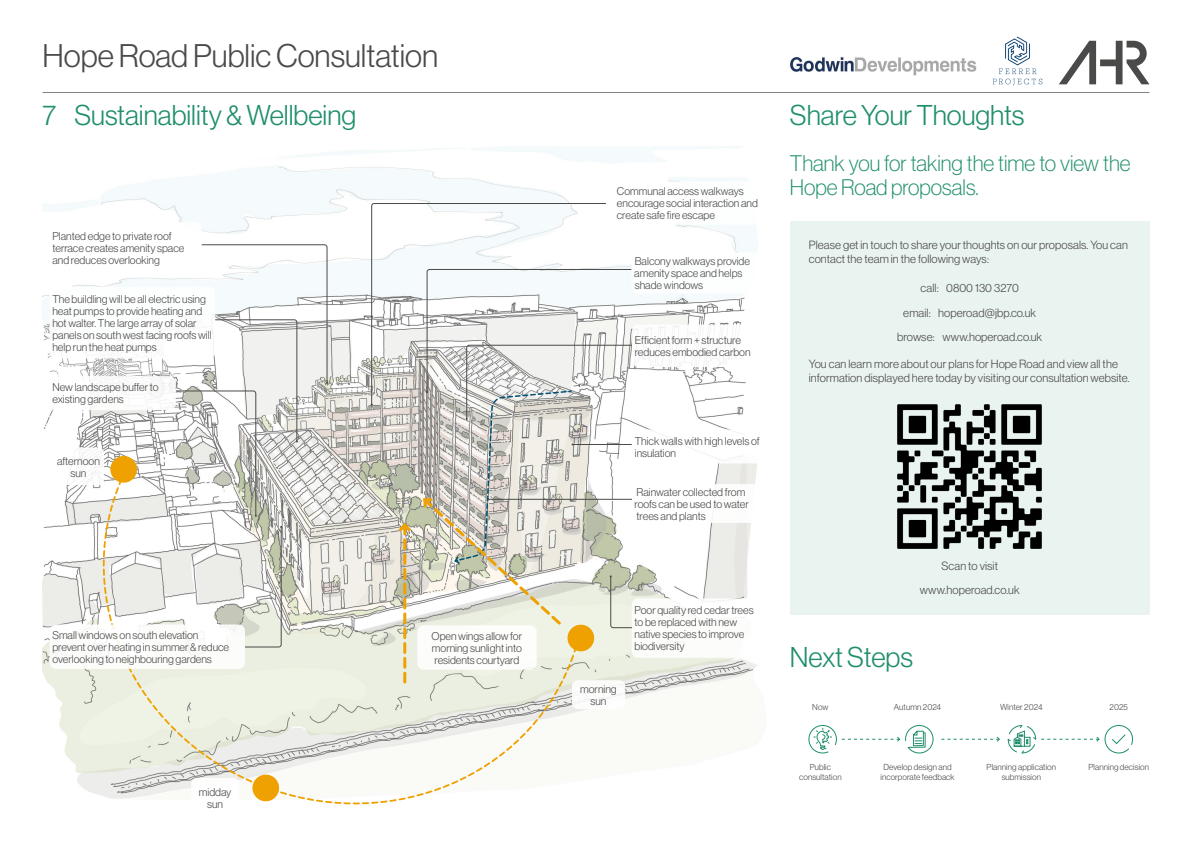
<style>
.page{position:relative;width:1192px;height:842px;background:#fff}
.page>*{position:absolute;margin:0;border:0;box-sizing:border-box;transform-origin:0 0}
.t1{font:32px "N Haas Grotesk DS Pro 45 Lt";color:#4a4a49}
.t2{font:28px "N Haas Grotesk DS Pro 45 Lt";color:#1f8e6c}
.t3{font:22px/24px "N Haas Grotesk DS Pro 35 X Lt";color:#1f8e6c}
.t4{font:11.65px/24.2px "N Haas Grotesk DS Pro 45 Lt";letter-spacing:.01em;color:#4a4a49}
.t5{font:11px/12px "N Haas Grotesk DS Pro 45 Lt";color:#4a4a49}
.t6{font:8.5px/10.2px "N Haas Grotesk DS Pro 45 Lt";letter-spacing:.01em;color:#4a4a49;text-align:center}
</style>
<div class="page">
<div style="left:790px;top:222px;width:359px;height:393px;background:#e9f3f0"></div>
<img style="left:43px;top:147px;width:715px;height:652px">
<hr style="left:43px;top:92px;width:1106px;height:1px;background:#4a4a49">
<svg style="left:808px;top:725px;width:125px;height:29px"></svg>
<svg style="left:941px;top:737px;width:59px;height:5px"></svg>
<svg style="left:1007px;top:725px;width:126px;height:29px"></svg>
<svg style="left:371px;top:203px;width:235px;height:202px"></svg>
<div style="left:50px;top:222px;width:151px;height:51px;background:#fff;border-radius:6px"></div>
<div style="left:50px;top:376px;width:126px;height:34px;background:#fff;border-radius:6px"></div>
<div style="left:614px;top:181px;width:155px;height:44px;background:#fff;border-radius:6px"></div>
<div style="left:50px;top:287px;width:165px;height:71px;background:#fff;border-radius:6px"></div>
<div style="left:632px;top:429px;width:137px;height:34px;background:#fff;border-radius:6px"></div>
<div style="left:632px;top:324px;width:137px;height:43px;background:#fff;border-radius:6px"></div>
<div style="left:631px;top:252px;width:138px;height:41px;background:#fff;border-radius:6px"></div>
<div style="left:632px;top:484px;width:137px;height:39px;background:#fff;border-radius:6px"></div>
<div style="left:632px;top:598px;width:137px;height:60px;background:#fff;border-radius:6px"></div>
<svg style="left:175px;top:244px;width:153px;height:217px"></svg>
<div style="left:191px;top:778px;width:48px;height:40px;background:#fff;border-radius:6px"></div>
<div style="left:572px;top:680px;width:53px;height:29px;background:#fff;border-radius:6px"></div>
<svg style="left:109px;top:454px;width:30px;height:34px"></svg>
<svg style="left:76px;top:494px;width:38px;height:294px"></svg>
<svg style="left:281px;top:791px;width:292px;height:14px"></svg>
<svg style="left:420px;top:269px;width:212px;height:385px"></svg>
<svg style="left:114px;top:461px;width:467px;height:330px"></svg>
<svg style="left:251px;top:773px;width:30px;height:29px"></svg>
<div style="left:53px;top:448px;width:51px;height:37px;background:#fff;border-radius:6px"></div>
<div style="left:50px;top:624px;width:195px;height:45px;background:#fff;border-radius:6px"></div>
<img style="left:893px;top:400px;width:153px;height:153px">
<svg style="left:1059px;top:41px;width:90px;height:43px"></svg>
<img style="left:790px;top:57px;width:187px;height:19px">
<img style="left:992px;top:36px;width:51px;height:50px">
<h1 class="t1" style="left:43px;top:38px;width:397px">Hope Road Public Consultation</h1>
<h2 class="t2" style="left:43px;top:99px;width:15px">7</h2>
<h2 class="t2" style="left:74px;top:99px;width:283px">Sustainability &amp; Wellbeing</h2>
<h2 class="t2" style="left:790px;top:99px;width:236px">Share Your Thoughts</h2>
<p class="t5" style="left:617px;top:185px;width:143px">Communal access walkways encourage social interaction and create safe fire escape</p>
<h3 class="t3" style="left:790px;top:151px;width:342px">Thank you for taking the time to view the<br>Hope Road proposals.</h3>
<p class="t5" style="left:52px;top:230px;width:133px">Planted edge to private roof terrace creates amenity space and reduces overlooking</p>
<p class="t5" style="left:52px;top:293px;width:161px">The buildling will be all electric using heat pumps to provide heating and hot walter. The large array of solar panels on south west facing roofs will help run the heat pumps</p>
<p class="t5" style="left:52px;top:381px;width:108px">New landscape buffer to existing gardens</p>
<p class="t5" style="left:57px;top:455px;width:44px;text-align:center">afternoon sun</p>
<p class="t5" style="left:52px;top:629px;width:178px">Small windows on south elevation prevent over heating in summer &amp; reduce overlooking to neighbouring gardens</p>
<p class="t5" style="left:199px;top:786px;width:34px;text-align:center">midday sun</p>
<p class="t5" style="left:432px;top:630px;width:92px;text-align:justify">Open wings allow for morning sunlight into residents courtyard</p>
<p class="t5" style="left:634px;top:255px;width:117px">Balcony walkways provide amenity space and helps shade windows</p>
<p class="t5" style="left:635px;top:334px;width:117px">Efficient form + structure reduces embodied carbon</p>
<p class="t5" style="left:635px;top:435px;width:126px">Thick walls with high levels of insulation</p>
<p class="t5" style="left:635px;top:486px;width:116px">Rainwater collected from roofs can be used to water trees and plants</p>
<p class="t5" style="left:580px;top:683px;width:38px;text-align:center">morning sun</p>
<p class="t5" style="left:635px;top:604px;width:121px">Poor quality red cedar trees to be replaced with new native species to improve biodiversity</p>
<p class="t4" style="left:809px;top:237px;width:321px;line-height:14px">Please get in touch to share your thoughts on our proposals. You can contact the team in the following ways:</p>
<p class="t4" style="left:897px;top:276px;width:146px;text-align:center">call: 0800 130 3270<br>email: hoperoad@jbp.co.uk browse: www.hoperoad.co.uk</p>
<p class="t4" style="left:809px;top:357px;width:322px;line-height:14px">You can learn more about our plans for Hope Road and view all the information displayed here today by visiting our consultation website.</p>
<p class="t4" style="left:920px;top:553px;width:101px;text-align:center">Scan to visit www.hoperoad.co.uk</p>
<h2 class="t2" style="left:790px;top:641px;width:125px">Next Steps</h2>
<p class="t6" style="left:812px;top:702px;width:18px">Now</p>
<p class="t6" style="left:894px;top:702px;width:49px">Autumn 2024</p>
<p class="t6" style="left:1000px;top:702px;width:44px">Winter 2024</p>
<p class="t6" style="left:1110px;top:702px;width:20px">2025</p>
<p class="t6" style="left:799px;top:762px;width:44px">Public consultation</p>
<p class="t6" style="left:881px;top:762px;width:76px">Develop design and incorporate feedback</p>
<p class="t6" style="left:987px;top:762px;width:71px">Planning application submission</p>
<p class="t6" style="left:1088px;top:762px;width:62px">Planning decision</p>
</div>
